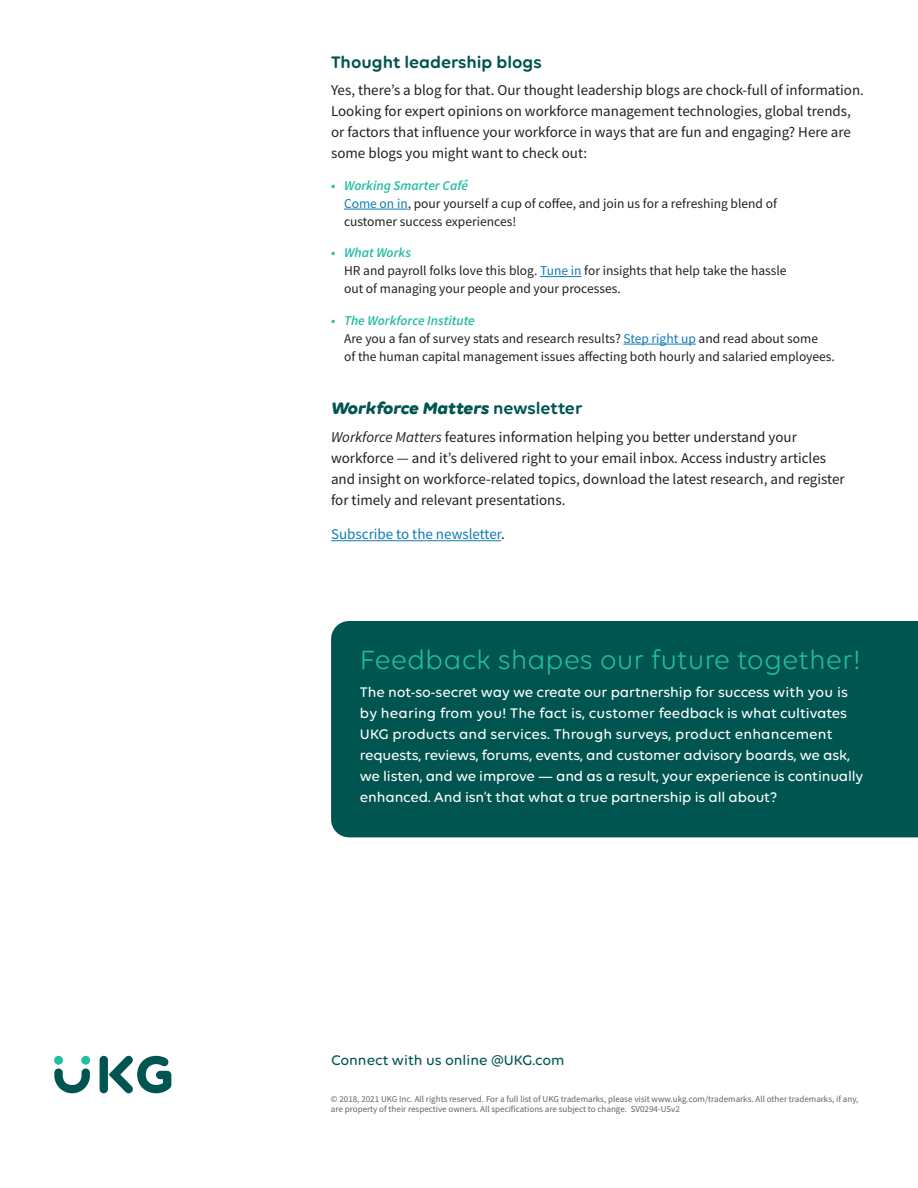
<style>
.page{position:relative;width:918px;height:1188px;background:#fff}
.page>*{position:absolute;margin:0;border:0;box-sizing:border-box;transform-origin:0 0}
.Callout_title{font:28.5px "Volte Rounded";color:#24bca4}
.Body_text_header_12{font:italic 700 18px "Volte Rounded";color:#005550}
.Body_text_header_12-2{font:600 18px "Volte Rounded";color:#005550}
.Body_text_10_14{font:15px/21px "Source Sans Pro";color:#231f20}
.Call_to_action{font:500 15px/21px "Volte Rounded";letter-spacing:-.01em;color:#fff}
.t1{font:500 15px "Volte Rounded";color:#005550}
.Body_text_10_14-2{font:15px "Source Sans Pro";color:#117cb5}
.t2{font:13.5px/18px "Source Sans Pro";color:#231f20}
.t3{font:9px/10.5px "Source Sans Pro";color:#636366}
.s1{font-weight:600;font-style:italic;color:#24bca4}
.s2{color:#117cb5}
.s3{font-weight:600;font-style:normal}
.s4{font-style:italic}
.s5{color:#231f20}
</style>
<div class="page">
<div style="left:331px;top:621px;width:587px;height:216px;background:#005550"></div>
<div style="left:100px;top:1056px;width:8px;height:37px;background:#005550;border-radius:4px"></div>
<svg style="left:109px;top:1056px;width:62px;height:37px"></svg>
<div style="left:54px;top:1056px;width:9px;height:9px;background:#24bca4;border-radius:50%"></div>
<div style="left:81px;top:1056px;width:9px;height:9px;background:#24bca4;border-radius:50%"></div>
<svg style="left:54px;top:1069px;width:36px;height:24px"></svg>
<hr style="left:344px;top:209px;width:64px;height:1px;background:#117cb5">
<hr style="left:540px;top:276px;width:42px;height:1px;background:#117cb5">
<hr style="left:623px;top:344px;width:73px;height:1px;background:#117cb5">
<hr style="left:331px;top:540px;width:170px;height:1px;background:#117cb5">
<p class="Body_text_header_12-2" style="left:331px;top:51px;width:212px">Thought leadership blogs</p>
<p class="Body_text_10_14" style="left:331px;top:80px;width:534px">Yes, there’s a blog for that. Our thought leadership blogs are chock-full of information.<br>Looking for expert opinions on workforce management technologies, global trends, or factors that influence your workforce in ways that are fun and engaging? Here are some blogs you might want to check out:</p>
<p class="t2" style="left:344px;top:176px;width:434px;text-indent:-13px"><span class="s1">• Working Smarter Café<br></span><span class="s2">Come on in</span>, pour yourself a cup of coffee, and join us for a refreshing blend of customer success experiences!</p>
<p class="t2" style="left:344px;top:244px;width:444px;text-indent:-13px"><span class="s1">• What Works<br></span>HR and payroll folks love this blog. <span class="s2">Tune in</span> for insights that help take the hassle out of managing your people and your processes.</p>
<p class="t2" style="left:344px;top:311px;width:492px;text-indent:-13px"><span class="s1">• The Workforce Institute<br></span>Are you a fan of survey stats and research results? <span class="s2">Step right up</span> and read about some<br>of the human capital management issues affecting both hourly and salaried employees.</p>
<p class="Body_text_header_12" style="left:331px;top:397px;width:253px">Workforce Matters <span class="s3">newsletter</span></p>
<p class="Body_text_10_14" style="left:331px;top:426px;width:515px"><span class="s4">Workforce Matters</span> features information helping you better understand your workforce — and it’s delivered right to your email inbox. Access industry articles and insight on workforce-related topics, download the latest research, and register for timely and relevant presentations.</p>
<p class="Body_text_10_14-2" style="left:331px;top:525px;width:175px">Subscribe to the newsletter<span class="s5">.</span></p>
<p class="Callout_title" style="left:360px;top:643px;width:503px">Feedback shapes our future together!</p>
<p class="Call_to_action" style="left:360px;top:681px;width:505px">The not-so-secret way we create our partnership for success with you is by hearing from you! The fact is, customer feedback is what cultivates UKG products and services. Through surveys, product enhancement requests, reviews, forums, events, and customer advisory boards, we ask, we listen, and we improve — and as a result, your experience is continually enhanced. And isn’t that what a true partnership is all about?</p>
<p class="t1" style="left:331px;top:1051px;width:235px">Connect with us online @UKG.com</p>
<p class="t3" style="left:331px;top:1094px;width:529px">© 2018, 2021 UKG Inc. All rights reserved. For a full list of UKG trademarks, please visit www.ukg.com/trademarks. All other trademarks, if any, are property of their respective owners. All specifications are subject to change. SV0294-USv2</p>
</div>
